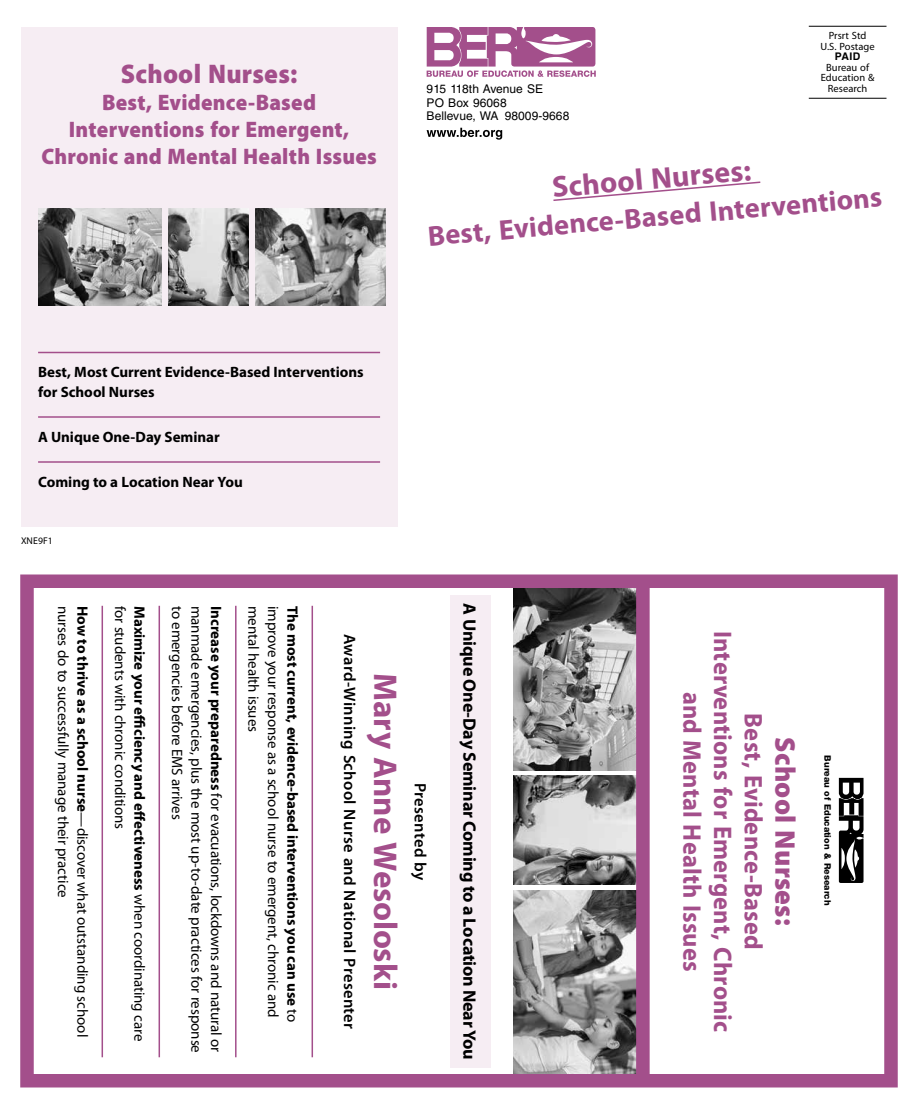
<style>
.page{position:relative;width:918px;height:1107px;background:#fff}
.page>*{position:absolute;margin:0;border:0;box-sizing:border-box;transform-origin:0 0}
.t1{font:700 33px "Myriad Pro";letter-spacing:-.005em;color:#a34f8b}
.t2{font:700 30px "Myriad Pro";color:#a34f8b}
.t3{font:700 28.5px "Myriad Pro";color:#a34f8b}
.t4{font:900 28.5px "Myriad Pro";letter-spacing:.01em;color:#a34f8b;scale:.96 1}
.t5{font:900 27px "Myriad Pro";letter-spacing:.01em;color:#a34f8b;scale:.95 1}
.t6{font:700 25.5px/30.6px "Myriad Pro";letter-spacing:.005em;color:#a34f8b;text-align:center;scale:.96 1}
.t7{font:900 22.5px/27px "Myriad Pro";letter-spacing:.01em;color:#a34f8b;text-align:center;scale:.95 1}
.t8{font:700 18px "Myriad Pro";letter-spacing:-.01em;color:#000}
.t9{font:600 16.5px "Myriad Pro";letter-spacing:.015em;color:#000}
.t10{font:15px "Myriad Pro";letter-spacing:-.005em;color:#000}
.t11{font:700 15px/19.5px "Myriad Pro";color:#000}
.t12{font:12px/13.5px "Helvetica LT Std";letter-spacing:.005em;color:#000}
.t13{font:10.5px/10.5px "Myriad Pro";letter-spacing:.005em;color:#000;text-align:center}
.t14{font:700 10.5px "Helvetica LT Std";color:#000}
.t15{font:9.75px "Myriad Pro";letter-spacing:.01em;color:#000}
.t16{font:800 9px "Helvetica Neue LT Std";color:#000}
.s1{font-weight:700}
.s2{font-weight:400}
</style>
<div class="page">
<div style="left:21px;top:27px;width:376px;height:499px;background:#f6edf3"></div>
<div style="left:450px;top:595px;width:40px;height:473px;background:#f6edf3"></div>
<svg style="left:553px;top:181px;width:208px;height:20px"></svg>
<hr style="left:38px;top:352px;width:342px;height:1px;background:#a34f8b">
<hr style="left:38px;top:416px;width:342px;height:2px;background:#a34f8b">
<hr style="left:38px;top:461px;width:342px;height:2px;background:#a34f8b">
<hr style="left:312px;top:606px;width:1px;height:451px;background:#a34f8b">
<hr style="left:235px;top:606px;width:2px;height:451px;background:#a34f8b">
<hr style="left:159px;top:606px;width:1px;height:451px;background:#a34f8b">
<hr style="left:102px;top:606px;width:1px;height:451px;background:#a34f8b">
<hr style="left:809px;top:26px;width:78px;height:1px;background:#000">
<hr style="left:809px;top:98px;width:78px;height:1px;background:#000">
<svg style="left:427px;top:27px;width:169px;height:50px"></svg>
<svg style="left:427px;top:128px;width:75px;height:12px"></svg>
<svg style="left:839px;top:778px;width:25px;height:105px"></svg>
<img style="left:38px;top:209px;width:123px;height:96px">
<img style="left:256px;top:209px;width:130px;height:96px">
<img style="left:168px;top:209px;width:81px;height:96px">
<img style="left:513px;top:589px;width:123px;height:181px">
<img style="left:513px;top:890px;width:123px;height:183px">
<img style="left:513px;top:776px;width:123px;height:109px">
<div style="left:20px;top:574px;width:878px;height:514px;border:14px solid #a34f8b"></div>
<div style="left:636px;top:579px;width:14px;height:504px;background:#a34f8b"></div>
<h3 class="t5" style="left:121px;top:56px;width:187px">School Nurses:</h3>
<h3 class="t7" style="left:41px;top:88px;width:354px">Best, Evidence-Based<br>Interventions for Emergent,<br>Chronic and Mental Health Issues</h3>
<p class="t13" style="left:821px;top:30px;width:56px">Prsrt Std<br>U.S. Postage</p>
<p class="t14" style="left:835px;top:50px;width:27px">PAID</p>
<p class="t13" style="left:821px;top:62px;width:55px">Bureau of<br>Education &amp;</p>
<p class="t12" style="left:427px;top:82px;width:118px">915 118th Avenue SE</p>
<p class="t13" style="left:828px;top:83px;width:41px">Research</p>
<p class="t12" style="left:427px;top:96px;width:144px">PO Box 96068<br>Bellevue, WA 98009‑9668</p>
<h2 class="t2" style="left:551px;top:168px;width:201px;rotate:-5deg">School Nurses:</h2>
<h3 class="t3" style="left:426px;top:218px;width:457px;rotate:-5deg">Best, Evidence-Based Interventions</h3>
<p class="t11" style="left:38px;top:362px;width:327px">Best, Most Current Evidence-Based Interventions for School Nurses</p>
<p class="t11" style="left:38px;top:426px;width:183px">A Unique One-Day Seminar</p>
<p class="t11" style="left:38px;top:471px;width:206px">Coming to a Location Near You</p>
<p class="t15" style="left:21px;top:535px;width:33px">XNE9F1</p>
<p class="t10" style="left:92px;top:606px;width:433px;rotate:90deg"><span class="s1">How to thrive as a school nurse</span>—discover what outstanding school</p>
<p class="t10" style="left:129px;top:606px;width:225px;rotate:90deg">for students with chronic conditions</p>
<p class="t11" style="left:303px;top:606px;width:418px;rotate:90deg">The most current, evidence-based interventions you can use <span class="s2">to</span></p>
<p class="t11" style="left:150px;top:606px;width:437px;rotate:90deg">Maximize your efficiency and effectiveness <span class="s2">when coordinating care</span></p>
<p class="t10" style="left:186px;top:606px;width:215px;rotate:90deg">to emergencies before EMS arrives</p>
<p class="t10" style="left:206px;top:606px;width:449px;rotate:90deg">manmade emergencies, plus the most up-to-date practices for response</p>
<p class="t10" style="left:225px;top:606px;width:448px;rotate:90deg"><span class="s1">Increase your preparedness</span> for evacuations, lockdowns and natural or</p>
<p class="t10" style="left:263px;top:606px;width:128px;rotate:90deg">mental health issues</p>
<p class="t10" style="left:282px;top:606px;width:413px;rotate:90deg">improve your response as a school nurse to emergent, chronic and</p>
<p class="t10" style="left:72px;top:606px;width:293px;rotate:90deg">nurses do to successfully manage their practice</p>
<p class="t9" style="left:360px;top:634px;width:397px;rotate:90deg">Award-Winning School Nurse and National Presenter</p>
<h1 class="t1" style="left:407px;top:673px;width:318px;rotate:90deg">Mary Anne Wesoloski</h1>
<p class="t9" style="left:431px;top:783px;width:99px;rotate:90deg">Presented by</p>
<p class="t8" style="left:481px;top:603px;width:458px;rotate:90deg">A Unique One-Day Seminar Coming to a Location Near You</p>
<h3 class="t6" style="left:770px;top:631px;width:419px;rotate:90deg">Best, Evidence-Based<br>Interventions for Emergent, Chronic and Mental Health Issues</h3>
<h3 class="t4" style="left:804px;top:737px;width:197px;rotate:90deg">School Nurses:</h3>
<p class="t16" style="left:833px;top:755px;width:151px;rotate:90deg">Bureau of Education &amp; Research</p>
</div>
